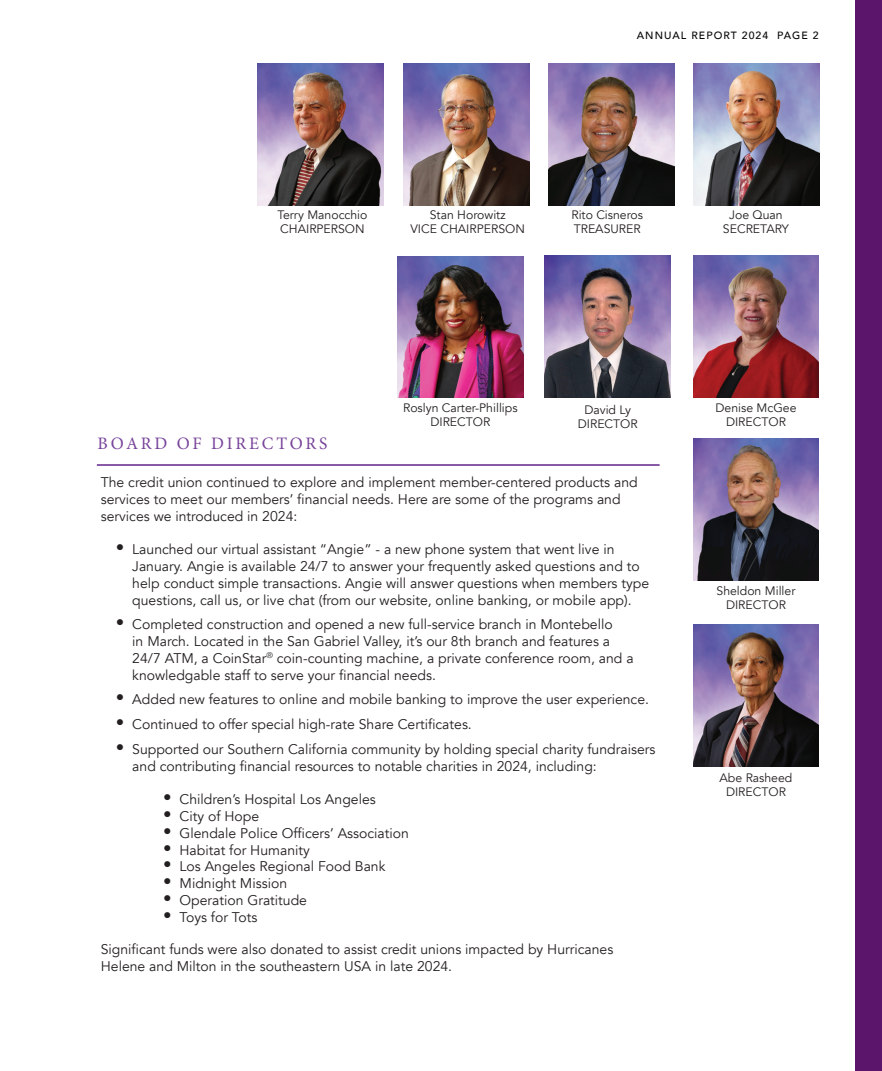
<style>
.page{position:relative;width:882px;height:1071px;background:#fff}
.page>*{position:absolute;margin:0;border:0;box-sizing:border-box;transform-origin:0 0}
.t1{font:17.5px "Minion Pro";letter-spacing:.16em;color:#78449a}
.t2{font:14px/16.8px "Avenir";color:#231f20}
.t3{font:12.25px "Avenir";color:#231f20}
.t4{font:500 10.5px "Avenir";letter-spacing:.1em;color:#060705}
.s1{font-family:"Times";font-size:21px}
</style>
<div class="page">
<img style="left:693px;top:625px;width:126px;height:142px">
<img style="left:693px;top:63px;width:126px;height:142px">
<img style="left:258px;top:63px;width:126px;height:142px">
<img style="left:397px;top:256px;width:126px;height:142px">
<img style="left:693px;top:256px;width:126px;height:142px">
<img style="left:403px;top:63px;width:126px;height:142px">
<img style="left:548px;top:63px;width:126px;height:142px">
<hr style="left:97px;top:464px;width:563px;height:2px;background:#78449a">
<img style="left:693px;top:438px;width:126px;height:142px">
<img style="left:544px;top:256px;width:126px;height:142px">
<div style="left:856px;top:0;width:26px;height:1071px;background:#5b166b"></div>
<p class="t4" style="left:637px;top:27px;width:183px">ANNUAL REPORT 2024 PAGE 2</p>
<p class="t3" style="left:277px;top:207px;width:92px">Terry Manocchio</p>
<p class="t3" style="left:280px;top:221px;width:86px">CHAIRPERSON</p>
<p class="t3" style="left:430px;top:207px;width:77px">Stan Horowitz</p>
<p class="t3" style="left:410px;top:221px;width:116px">VICE CHAIRPERSON</p>
<p class="t3" style="left:571px;top:207px;width:73px">Rito Cisneros</p>
<p class="t3" style="left:574px;top:221px;width:68px">TREASURER</p>
<p class="t3" style="left:729px;top:207px;width:55px">Joe Quan</p>
<p class="t3" style="left:723px;top:221px;width:67px">SECRETARY</p>
<p class="t1" style="left:97px;top:432px;width:232px">BOARD OF DIRECTORS</p>
<p class="t3" style="left:403px;top:401px;width:116px">Roslyn Carter-Phillips</p>
<p class="t3" style="left:430px;top:415px;width:61px">DIRECTOR</p>
<p class="t3" style="left:584px;top:402px;width:48px">David Ly</p>
<p class="t3" style="left:578px;top:416px;width:61px">DIRECTOR</p>
<p class="t3" style="left:715px;top:400px;width:83px">Denise McGee</p>
<p class="t3" style="left:726px;top:414px;width:61px">DIRECTOR</p>
<p class="t2" style="left:101px;top:474px;width:538px">The credit union continued to explore and implement member-centered products and services to meet our members’ financial needs. Here are some of the programs and services we introduced in 2024:</p>
<p class="t2" style="left:132px;top:541px;width:518px;text-indent:-16px"><span class="s1">•</span> Launched our virtual assistant “Angie” - a new phone system that went live in January. Angie is available 24/7 to answer your frequently asked questions and to help conduct simple transactions. Angie will answer questions when members type questions, call us, or live chat (from our website, online banking, or mobile app).</p>
<p class="t2" style="left:132px;top:616px;width:503px;text-indent:-16px"><span class="s1">•</span> Completed construction and opened a new full-service branch in Montebello<br>in March. Located in the San Gabriel Valley, it’s our 8th branch and features a 24/7 ATM, a CoinStar<sup>®</sup> coin-counting machine, a private conference room, and a knowledgable staff to serve your financial needs.</p>
<p class="t2" style="left:117px;top:692px;width:534px"><span class="s1">•</span> Added new features to online and mobile banking to improve the user experience.</p>
<p class="t2" style="left:117px;top:716px;width:357px"><span class="s1">•</span> Continued to offer special high-rate Share Certificates.</p>
<p class="t2" style="left:132px;top:741px;width:525px;text-indent:-16px"><span class="s1">•</span> Supported our Southern California community by holding special charity fundraisers and contributing financial resources to notable charities in 2024, including:</p>
<p class="t2" style="left:164px;top:791px;width:214px"><span class="s1">•</span> Children’s Hospital Los Angeles</p>
<p class="t2" style="left:164px;top:808px;width:97px"><span class="s1">•</span> City of Hope</p>
<p class="t2" style="left:164px;top:825px;width:247px"><span class="s1">•</span> Glendale Police Officers’ Association</p>
<p class="t2" style="left:164px;top:842px;width:148px"><span class="s1">•</span> Habitat for Humanity</p>
<p class="t2" style="left:164px;top:858px;width:223px"><span class="s1">•</span> Los Angeles Regional Food Bank</p>
<p class="t2" style="left:164px;top:875px;width:125px"><span class="s1">•</span> Midnight Mission</p>
<p class="t2" style="left:164px;top:892px;width:145px"><span class="s1">•</span> Operation Gratitude</p>
<p class="t2" style="left:164px;top:909px;width:95px"><span class="s1">•</span> Toys for Tots</p>
<p class="t2" style="left:101px;top:941px;width:514px">Significant funds were also donated to assist credit unions impacted by Hurricanes<br>Helene and Milton in the southeastern USA in late 2024.</p>
<p class="t3" style="left:717px;top:583px;width:80px">Sheldon Miller</p>
<p class="t3" style="left:726px;top:597px;width:61px">DIRECTOR</p>
<p class="t3" style="left:720px;top:771px;width:74px">Abe Rasheed</p>
<p class="t3" style="left:726px;top:785px;width:61px">DIRECTOR</p>
</div>
